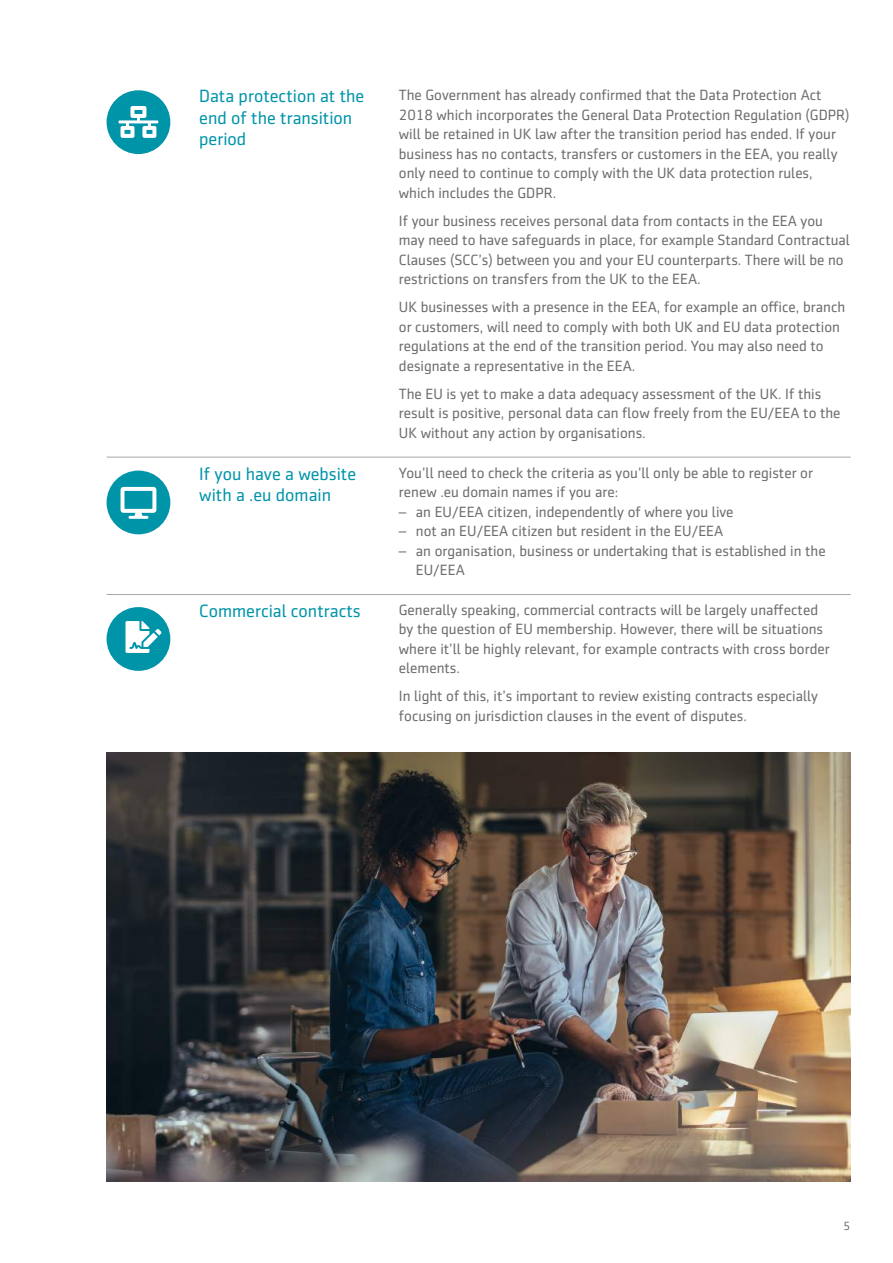
<style>
.page{position:relative;width:893px;height:1263px;background:#fff}
.page>*{position:absolute;margin:0;border:0;box-sizing:border-box;transform-origin:0 0}
.t1{font:18px/21.6px "Sentico Sans DT";color:#0094a9}
.t2{font:15px/19.5px "Sentico Sans DT";color:#6d6c6e}
.t3{font:12px "Sentico Sans DT";color:#6d6c6e}
</style>
<div class="page">
<hr style="left:107px;top:457px;width:86px;height:1px;background:#a7a6a9">
<hr style="left:193px;top:457px;width:200px;height:1px;background:#a7a6a9">
<hr style="left:393px;top:457px;width:458px;height:1px;background:#a7a6a9">
<hr style="left:107px;top:594px;width:86px;height:1px;background:#a7a6a9">
<hr style="left:193px;top:594px;width:200px;height:1px;background:#a7a6a9">
<hr style="left:393px;top:594px;width:458px;height:1px;background:#a7a6a9">
<div style="left:107px;top:90px;width:63px;height:64px;background:#0094a9;border-radius:50%"></div>
<svg style="left:119px;top:106px;width:39px;height:32px"></svg>
<div style="left:107px;top:471px;width:63px;height:63px;background:#0094a9;border-radius:50%"></div>
<svg style="left:121px;top:487px;width:35px;height:32px"></svg>
<div style="left:107px;top:607px;width:63px;height:64px;background:#0094a9;border-radius:50%"></div>
<svg style="left:125px;top:621px;width:37px;height:32px"></svg>
<img style="left:106px;top:752px;width:744px;height:429px">
<p class="t1" style="left:199px;top:85px;width:167px">Data protection at the end of the transition period</p>
<p class="t2" style="left:399px;top:85px;width:452px">The Government has already confirmed that the Data Protection Act 2018 which incorporates the General Data Protection Regulation (GDPR) will be retained in UK law after the transition period has ended. If your business has no contacts, transfers or customers in the EEA, you really only need to continue to comply with the UK data protection rules, which includes the GDPR.</p>
<p class="t2" style="left:399px;top:211px;width:453px">If your business receives personal data from contacts in the EEA you may need to have safeguards in place, for example Standard Contractual Clauses (SCC’s) between you and your EU counterparts. There will be no restrictions on transfers from the UK to the EEA.</p>
<p class="t2" style="left:399px;top:297px;width:448px">UK businesses with a presence in the EEA, for example an office, branch or customers, will need to comply with both UK and EU data protection regulations at the end of the transition period. You may also need to designate a representative in the EEA.</p>
<p class="t2" style="left:399px;top:384px;width:443px">The EU is yet to make a data adequacy assessment of the UK. If this result is positive, personal data can flow freely from the EU/EEA to the<br>UK without any action by organisations.</p>
<p class="t1" style="left:199px;top:463px;width:159px">If you have a website with a .eu domain</p>
<p class="t2" style="left:399px;top:463px;width:416px">You’ll need to check the criteria as you’ll only be able to register or renew .eu domain names if you are:</p>
<p class="t2" style="left:399px;top:502px;width:336px">– an EU/EEA citizen, independently of where you live</p>
<p class="t2" style="left:399px;top:521px;width:326px">– not an EU/EEA citizen but resident in the EU/EEA</p>
<p class="t2" style="left:416px;top:541px;width:411px;text-indent:-17px">– an organisation, business or undertaking that is established in the<br>EU/EEA</p>
<p class="t1" style="left:199px;top:600px;width:163px">Commercial contracts</p>
<p class="t2" style="left:399px;top:600px;width:432px">Generally speaking, commercial contracts will be largely unaffected by the question of EU membership. However, there will be situations where it’ll be highly relevant, for example contracts with cross border elements.</p>
<p class="t2" style="left:399px;top:687px;width:421px">In light of this, it’s important to review existing contracts especially focusing on jurisdiction clauses in the event of disputes.</p>
<p class="t3" style="left:844px;top:1219px;width:8px">5</p>
</div>
